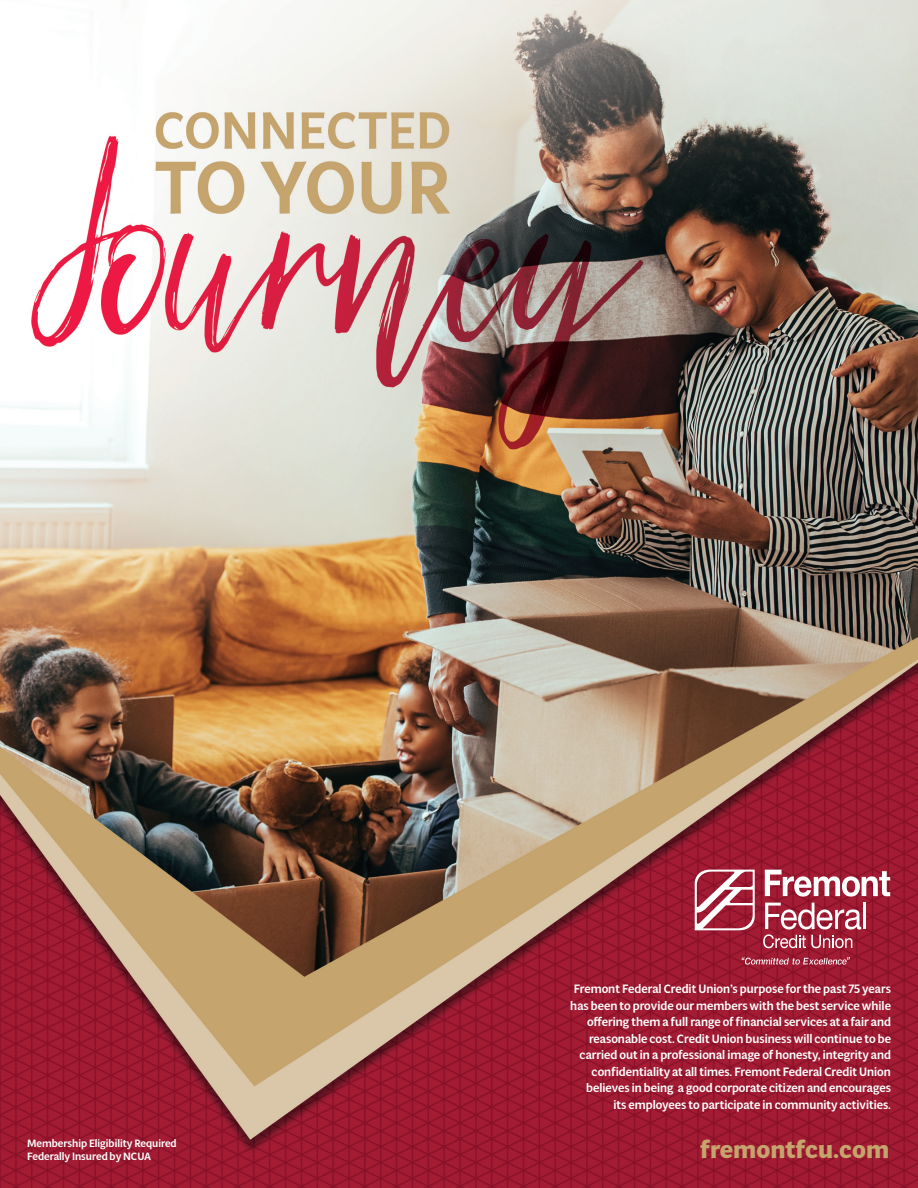
<style>
.page{position:relative;width:918px;height:1188px;background:#fff}
.page>*{position:absolute;margin:0;border:0;box-sizing:border-box;transform-origin:0 0}
.t1{font:700 24px "Multi Display";color:#c5a46e}
.t2{font:500 12px/16.5px "Multi Display";color:#fff;text-align:right}
.t3{font:500 10.5px/12.6px "Multi Display";color:#fff}
</style>
<div class="page">
<img style="left:0;top:0;width:918px;height:1188px">
<svg style="left:765px;top:870px;width:125px;height:27px"></svg>
<hr style="left:864px;top:903px;width:2px;height:26px;background:#fff">
<svg style="left:763px;top:903px;width:98px;height:45px"></svg>
<svg style="left:695px;top:870px;width:60px;height:60px"></svg>
<svg style="left:742px;top:957px;width:108px;height:8px"></svg>
<p class="t2" style="left:570px;top:981px;width:322px">Fremont Federal Credit Union’s purpose for the past 75 years has been to provide our members with the best service while offering them a full range of financial services at a fair and reasonable cost. Credit Union business will continue to be carried out in a professional image of honesty, integrity and confidentiality at all times. Fremont Federal Credit Union believes in being a good corporate citizen and encourages<br>its employees to participate in community activities.</p>
<p class="t3" style="left:27px;top:1137px;width:151px">Membership Eligibility Required<br>Federally Insured by NCUA</p>
<h1 class="t1" style="left:700px;top:1133px;width:190px">fremontfcu.com</h1>
</div>
